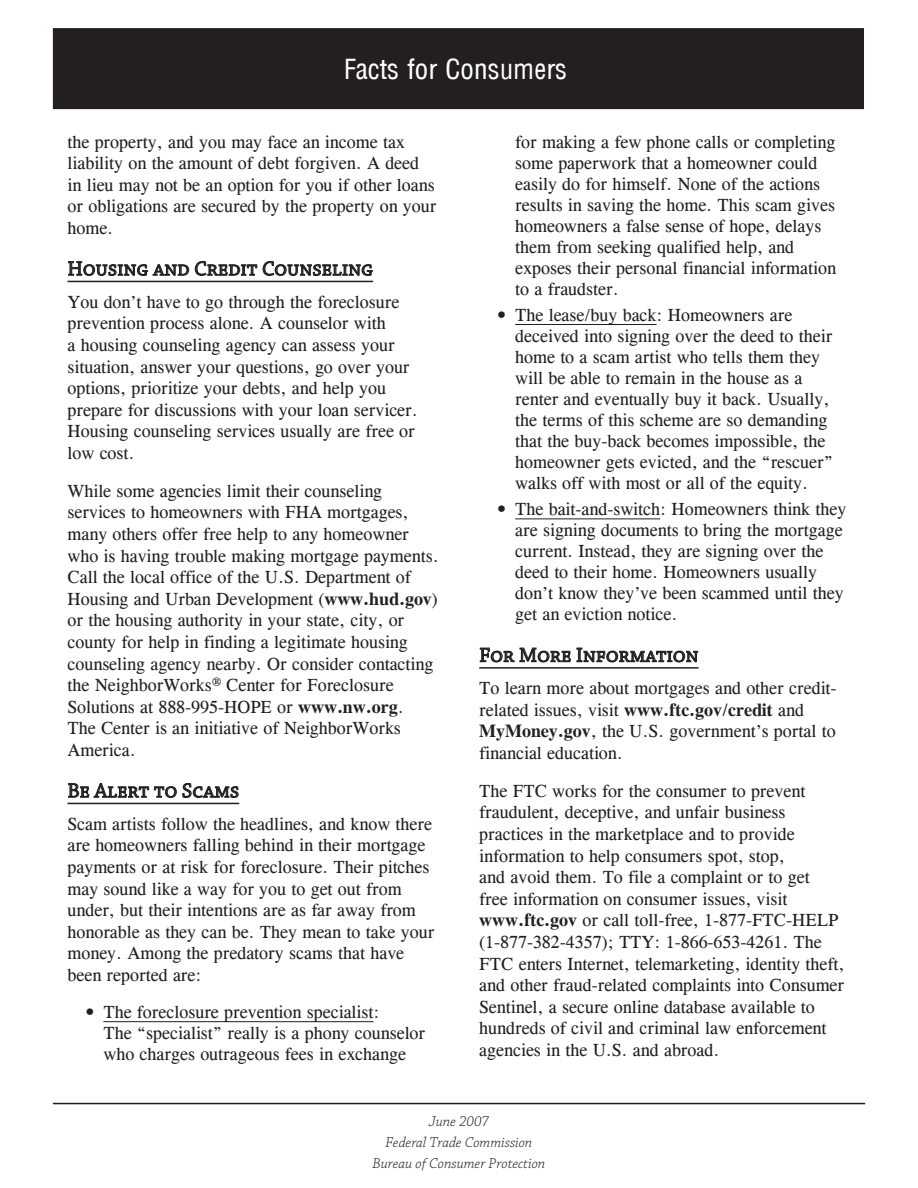
<style>
.page{position:relative;width:918px;height:1188px;background:#fff}
.page>*{position:absolute;margin:0;border:0;box-sizing:border-box;transform-origin:0 0}
.t1{font:condensed 27px "Arena";color:#fff}
.t2{font:21px "Chaparral Pro";color:#231f20}
.t3{font:18px/21.6px "CG Times";color:#231f20}
.t4{font:italic 300 15px/21px "Chaparral Pro";color:#231f20;text-align:center}
.s1{font-weight:700}
</style>
<div class="page">
<div style="left:54px;top:29px;width:809px;height:79px;background:#231f20"></div>
<div style="left:53px;top:28px;width:811px;height:81px;border:2px solid #231f20"></div>
<hr style="left:103px;top:1021px;width:271px;height:1px;background:#231f20">
<svg style="left:68px;top:261px;width:305px;height:22px"></svg>
<svg style="left:68px;top:783px;width:171px;height:22px"></svg>
<hr style="left:515px;top:324px;width:142px;height:1px;background:#231f20">
<hr style="left:515px;top:518px;width:145px;height:1px;background:#231f20">
<hr style="left:479px;top:667px;width:220px;height:2px;background:#231f20">
<svg style="left:480px;top:647px;width:218px;height:16px"></svg>
<hr style="left:53px;top:1103px;width:812px;height:1px;background:#231f20">
<h1 class="t1" style="left:344px;top:57px;width:225px">Facts for Consumers</h1>
<p class="t3" style="left:68px;top:131px;width:370px">the property, and you may face an income tax liability on the amount of debt forgiven. A deed in lieu may not be an option for you if other loans or obligations are secured by the property on your home.</p>
<p class="t2" style="left:68px;top:257px;width:307px">Housing and Credit Counseling</p>
<p class="t3" style="left:68px;top:291px;width:352px">You don’t have to go through the foreclosure prevention process alone. A counselor with<br>a housing counseling agency can assess your situation, answer your questions, go over your options, prioritize your debts, and help you prepare for discussions with your loan servicer.<br>Housing counseling services usually are free or low cost.</p>
<p class="t3" style="left:68px;top:480px;width:373px">While some agencies limit their counseling services to homeowners with FHA mortgages, many others offer free help to any homeowner who is having trouble making mortgage payments.<br>Call the local office of the U.S. Department of Housing and Urban Development (<span class="s1">www.hud.gov</span>) or the housing authority in your state, city, or county for help in finding a legitimate housing counseling agency nearby. Or consider contacting the NeighborWorks® Center for Foreclosure Solutions at 888-995-HOPE or <span class="s1">www.nw.org</span>.<br>The Center is an initiative of NeighborWorks America.</p>
<p class="t2" style="left:68px;top:779px;width:173px">Be Alert to Scams</p>
<p class="t3" style="left:68px;top:813px;width:368px">Scam artists follow the headlines, and know there are homeowners falling behind in their mortgage payments or at risk for foreclosure. Their pitches may sound like a way for you to get out from under, but their intentions are as far away from honorable as they can be. They mean to take your money. Among the predatory scams that have been reported are:</p>
<p class="t3" style="left:103px;top:1002px;width:323px;line-height:21px;text-indent:-18px">• The foreclosure prevention specialist:<br>The “specialist” really is a phony counselor who charges outrageous fees in exchange</p>
<p class="t3" style="left:515px;top:131px;width:322px;line-height:21px">for making a few phone calls or completing some paperwork that a homeowner could easily do for himself. None of the actions results in saving the home. This scam gives homeowners a false sense of hope, delays them from seeking qualified help, and exposes their personal financial information to a fraudster.</p>
<p class="t3" style="left:515px;top:304px;width:319px;line-height:21px;text-indent:-18px">• The lease/buy back: Homeowners are deceived into signing over the deed to their home to a scam artist who tells them they will be able to remain in the house as a renter and eventually buy it back. Usually, the terms of this scheme are so demanding that the buy-back becomes impossible, the homeowner gets evicted, and the “rescuer” walks off with most or all of the equity.</p>
<p class="t3" style="left:515px;top:499px;width:333px;line-height:21px;text-indent:-18px">• The bait-and-switch: Homeowners think they are signing documents to bring the mortgage current. Instead, they are signing over the deed to their home. Homeowners usually don’t know they’ve been scammed until they get an eviction notice.</p>
<p class="t2" style="left:479px;top:643px;width:221px">For More Information</p>
<p class="t3" style="left:479px;top:677px;width:359px">To learn more about mortgages and other credit&shy;related issues, visit <span class="s1">www.ftc.gov/credit</span> and <span class="s1">MyMoney.gov</span>, the U.S. government’s portal to financial education.</p>
<p class="t3" style="left:479px;top:780px;width:367px">The FTC works for the consumer to prevent fraudulent, deceptive, and unfair business practices in the marketplace and to provide information to help consumers spot, stop,<br>and avoid them. To file a complaint or to get<br>free information on consumer issues, visit <span class="s1">www.ftc.gov</span> or call toll-free, 1-877-FTC-HELP (1-877-382-4357); TTY: 1-866-653-4261. The FTC enters Internet, telemarketing, identity theft, and other fraud-related complaints into Consumer Sentinel, a secure online database available to hundreds of civil and criminal law enforcement agencies in the U.S. and abroad.</p>
<p class="t4" style="left:373px;top:1111px;width:174px">June 2007<br>Federal Trade Commission<br>Bureau of Consumer Protection</p>
</div>
